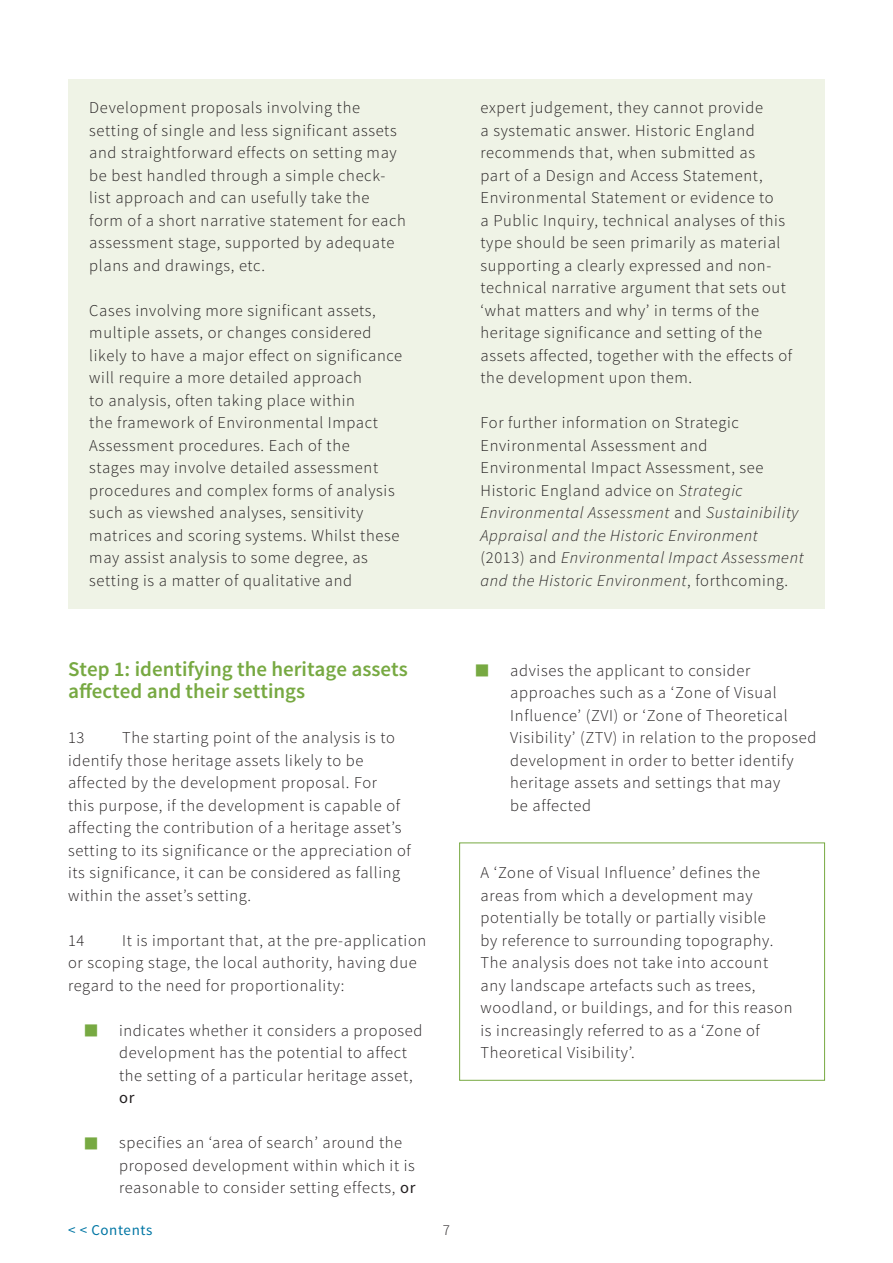
<style>
.page{position:relative;width:893px;height:1263px;background:#fff}
.page>*{position:absolute;margin:0;border:0;box-sizing:border-box;transform-origin:0 0}
.t1{font:600 21px/22.5px "Source Sans Pro";color:#77a942}
.t2{font:300 16.5px/22.5px "Source Sans Pro";letter-spacing:.04em;color:#231f20}
.t3{font:16.5px "Source Sans Pro";color:#231f20}
.t4{font:15px "Source Sans Pro";letter-spacing:.04em;color:#0076a4}
.t5{font:300 15px "Source Sans Pro";color:#231f20}
.s1{font-weight:400}
.s2{font-style:italic}
</style>
<div class="page">
<div style="left:68px;top:79px;width:757px;height:529px;background:#eff3e6"></div>
<div style="left:459px;top:842px;width:366px;height:239px;border:1px solid #77a942"></div>
<p class="t2" style="left:89px;top:97px;width:318px">Development proposals involving the setting of single and less significant assets and straightforward effects on setting may be best handled through a simple check&shy;list approach and can usefully take the form of a short narrative statement for each assessment stage, supported by adequate plans and drawings, etc.</p>
<p class="t2" style="left:89px;top:299px;width:314px">Cases involving more significant assets, multiple assets, or changes considered likely to have a major effect on significance will require a more detailed approach<br>to analysis, often taking place within<br>the framework of Environmental Impact Assessment procedures. Each of the<br>stages may involve detailed assessment procedures and complex forms of analysis such as viewshed analyses, sensitivity matrices and scoring systems. Whilst these may assist analysis to some degree, as setting is a matter of qualitative and</p>
<h3 class="t1" style="left:68px;top:658px;width:341px">Step 1: identifying the heritage assets affected and their settings</h3>
<p class="t2" style="left:68px;top:726px;width:18px">13</p>
<p class="t2" style="left:68px;top:726px;width:344px;text-indent:54px">The starting point of the analysis is to identify those heritage assets likely to be affected by the development proposal. For<br>this purpose, if the development is capable of affecting the contribution of a heritage asset’s setting to its significance or the appreciation of its significance, it can be considered as falling within the asset’s setting.</p>
<p class="t2" style="left:68px;top:929px;width:18px">14</p>
<p class="t2" style="left:68px;top:929px;width:360px;text-indent:54px">It is important that, at the pre-application or scoping stage, the local authority, having due regard to the need for proportionality:</p>
<p class="t2" style="left:119px;top:1019px;width:305px">indicates whether it considers a proposed development has the potential to affect the setting of a particular heritage asset,</p>
<p class="t3" style="left:119px;top:1087px;width:17px">or</p>
<p class="t2" style="left:119px;top:1131px;width:298px">specifies an ‘area of search’ around the proposed development within which it is reasonable to consider setting effects, <span class="s1">or</span></p>
<p class="t4" style="left:68px;top:1220px;width:86px">&lt; &lt; Contents</p>
<p class="t5" style="left:443px;top:1220px;width:9px">7</p>
<p class="t2" style="left:480px;top:97px;width:313px">expert judgement, they cannot provide<br>a systematic answer. Historic England recommends that, when submitted as<br>part of a Design and Access Statement, Environmental Statement or evidence to<br>a Public Inquiry, technical analyses of this type should be seen primarily as material supporting a clearly expressed and non&shy;technical narrative argument that sets out ‘what matters and why’ in terms of the heritage significance and setting of the assets affected, together with the effects of the development upon them.</p>
<p class="t2" style="left:480px;top:412px;width:325px">For further information on Strategic Environmental Assessment and Environmental Impact Assessment, see Historic England advice on <span class="s2">Strategic Environmental Assessment</span> and <span class="s2">Sustainibility Appraisal and the Historic Environment </span>(2013) and <span class="s2">Environmental Impact Assessment and the Historic Environment</span>, forthcoming.</p>
<p class="t2" style="left:510px;top:659px;width:308px">advises the applicant to consider approaches such as a ‘Zone of Visual Influence’ (ZVI) or ‘Zone of Theoretical Visibility’ (ZTV) in relation to the proposed development in order to better identify heritage assets and settings that may<br>be affected</p>
<p class="t2" style="left:480px;top:861px;width:314px">A ‘Zone of Visual Influence’ defines the areas from which a development may potentially be totally or partially visible<br>by reference to surrounding topography.<br>The analysis does not take into account any landscape artefacts such as trees, woodland, or buildings, and for this reason is increasingly referred to as a ‘Zone of Theoretical Visibility’.</p>
</div>
